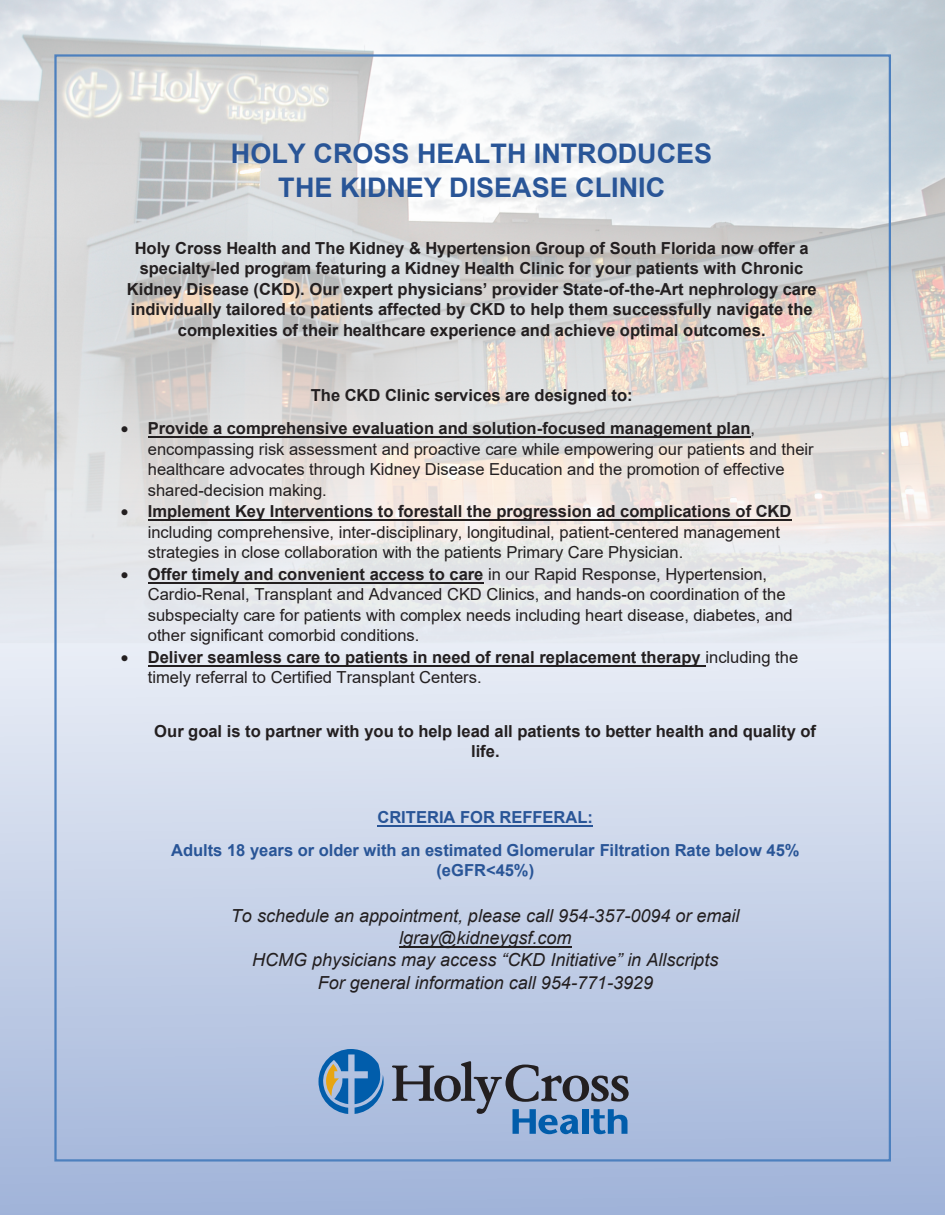
<style>
.page{position:relative;width:945px;height:1215px;background:#fff}
.page>*{position:absolute;margin:0;border:0;box-sizing:border-box;transform-origin:0 0}
.t1{font:700 27px/33.5px "Arial";color:#295597;text-align:center}
.t2{font:italic 18px/22.4px "Arial";color:#231f20;text-align:center}
.t3{font:16.5px/20.5px "Arial";color:#231f20}
.t4{font:700 16.5px/20.4px "Arial";color:#231f20;text-align:center}
.t5{font:700 16.5px/32.7px "Arial";color:#295597;text-align:center}
.s1{font-weight:700}
.s2{font-weight:400}
</style>
<div class="page">
<svg style="left:0;top:658px;width:945px;height:557px;background:#c3cfe6"></svg>
<img style="left:0;top:0;width:945px;height:658px">
<hr style="left:148px;top:436px;width:603px;height:2px;background:#231f20">
<hr style="left:148px;top:519px;width:644px;height:2px;background:#231f20">
<hr style="left:148px;top:582px;width:336px;height:2px;background:#231f20">
<hr style="left:148px;top:665px;width:558px;height:2px;background:#231f20">
<hr style="left:378px;top:825px;width:215px;height:2px;background:#295597">
<hr style="left:399px;top:946px;width:172px;height:1px;background:#231f20">
<svg style="left:319px;top:1049px;width:65px;height:65px;background:#5e8fbc"></svg>
<svg style="left:392px;top:1061px;width:237px;height:73px;background:#879ab9"></svg>
<h1 class="t1" style="left:231px;top:137px;width:483px">HOLY CROSS HEALTH INTRODUCES<br>THE KIDNEY DISEASE CLINIC</h1>
<p class="t4" style="left:127px;top:238px;width:691px">Holy Cross Health and The Kidney &amp; Hypertension Group of South Florida now offer a specialty-led program featuring a Kidney Health Clinic for your patients with Chronic Kidney Disease (CKD). Our expert physicians’ provider State-of-the-Art nephrology care individually tailored to patients affected by CKD to help them successfully navigate the complexities of their healthcare experience and achieve optimal outcomes.</p>
<p class="t4" style="left:311px;top:385px;width:324px">The CKD Clinic services are designed to:</p>
<p class="t3" style="left:148px;top:418px;width:667px;text-indent:-27px">• <span class="s1">Provide a comprehensive evaluation and solution-focused management plan</span>, encompassing risk assessment and proactive care while empowering our patients and their healthcare advocates through Kidney Disease Education and the promotion of effective shared-decision making.</p>
<p class="t3" style="left:148px;top:501px;width:645px;text-indent:-27px">• <span class="s1">Implement Key Interventions to forestall the progression ad complications of CKD </span>including comprehensive, inter-disciplinary, longitudinal, patient-centered management strategies in close collaboration with the patients Primary Care Physician.</p>
<p class="t3" style="left:148px;top:564px;width:646px;text-indent:-27px">• <span class="s1">Offer timely and convenient access to care</span> in our Rapid Response, Hypertension, Cardio-Renal, Transplant and Advanced CKD Clinics, and hands-on coordination of the subspecialty care for patients with complex needs including heart disease, diabetes, and other significant comorbid conditions.</p>
<p class="t4" style="left:148px;top:647px;width:652px;text-align:left;text-indent:-27px">• Deliver seamless care to patients in need of renal replacement therapy <span class="s2">including the timely referral to Certified Transplant Centers.</span></p>
<p class="t4" style="left:154px;top:721px;width:663px">Our goal is to partner with you to help lead all patients to better health and quality of life.</p>
<p class="t5" style="left:171px;top:801px;width:630px">CRITERIA FOR REFFERAL:<br>Adults 18 years or older with an estimated Glomerular Filtration Rate below 45%</p>
<p class="t5" style="left:436px;top:854px;width:99px">(eGFR&lt;45%)</p>
<p class="t2" style="left:231px;top:904px;width:510px">To schedule an appointment, please call 954-357-0094 or email lgray@kidneygsf.com<br>HCMG physicians may access “CKD Initiative” in Allscripts<br>For general information call 954-771-3929</p>
</div>
